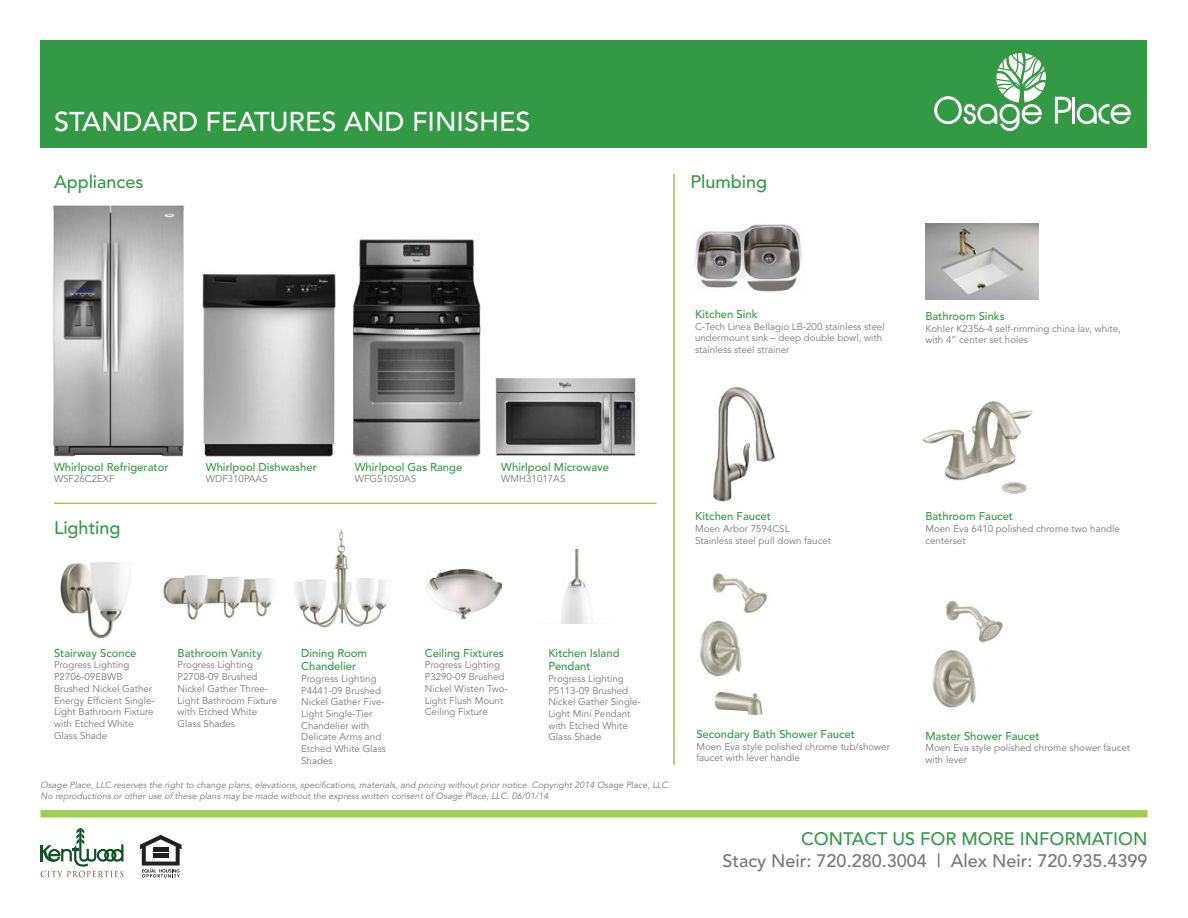
<style>
.page{position:relative;width:1188px;height:918px;background:#fff}
.page>*{position:absolute;margin:0;border:0;box-sizing:border-box;transform-origin:0 0}
.t1{font:500 27px "Avenir";color:#fff}
.Finish_Description{font:500 18px "Avenir";color:#339945}
.t2{font:500 18px "Avenir";color:#77777a}
.Fixture_Name{font:500 11.25px/13.5px "Avenir";color:#339945}
.Finish_Description-2{font:9.75px/11.7px "Avenir";color:#77777a}
.t3{font:italic 9px "Avenir";color:#77777a}
</style>
<div class="page">
<div style="left:40px;top:40px;width:1108px;height:108px;background:#339945"></div>
<svg style="left:1077px;top:104px;width:54px;height:20px"></svg>
<svg style="left:1055px;top:97px;width:16px;height:27px"></svg>
<hr style="left:1072px;top:97px;width:3px;height:27px;background:#fff">
<svg style="left:934px;top:53px;width:112px;height:78px"></svg>
<div style="left:40px;top:810px;width:1108px;height:8px;background:#a0ce51"></div>
<img style="left:202px;top:274px;width:134px;height:183px">
<img style="left:53px;top:205px;width:132px;height:252px">
<img style="left:495px;top:377px;width:141px;height:79px">
<img style="left:353px;top:239px;width:128px;height:218px">
<img style="left:60px;top:563px;width:71px;height:75px">
<img style="left:163px;top:575px;width:111px;height:45px">
<img style="left:294px;top:531px;width:97px;height:97px">
<img style="left:427px;top:568px;width:74px;height:52px">
<img style="left:561px;top:549px;width:32px;height:75px">
<img style="left:694px;top:224px;width:108px;height:68px">
<img style="left:712px;top:386px;width:63px;height:116px">
<img style="left:932px;top:600px;width:71px;height:108px">
<img style="left:926px;top:224px;width:113px;height:76px">
<hr style="left:40px;top:845px;width:3px;height:16px;background:#0f5027">
<svg style="left:41px;top:828px;width:83px;height:49px"></svg>
<svg style="left:140px;top:835px;width:42px;height:43px"></svg>
<hr style="left:153px;top:854px;width:16px;height:4px;background:#231f20">
<hr style="left:153px;top:847px;width:16px;height:4px;background:#231f20">
<hr style="left:54px;top:503px;width:603px;height:1px;background:#a0ce51">
<img style="left:922px;top:400px;width:111px;height:94px">
<img style="left:699px;top:573px;width:69px;height:143px">
<hr style="left:673px;top:174px;width:2px;height:591px;background:#a0ce51">
<p class="t1" style="left:54px;top:106px;width:478px">STANDARD FEATURES AND FINISHES</p>
<p class="Finish_Description" style="left:54px;top:171px;width:91px">Appliances</p>
<p class="Finish_Description" style="left:691px;top:171px;width:78px">Plumbing</p>
<p class="Fixture_Name" style="left:695px;top:308px;width:64px">Kitchen Sink</p>
<p class="Finish_Description-2" style="left:695px;top:321px;width:191px">C-Tech Linea Bellagio LB-200 stainless steel undermount sink – deep double bowl, with stainless steel strainer</p>
<p class="Fixture_Name" style="left:925px;top:310px;width:81px">Bathroom Sinks</p>
<p class="Finish_Description-2" style="left:925px;top:323px;width:197px">Kohler K2356-4 self-rimming china lav, white, with 4” center set holes</p>
<p class="Fixture_Name" style="left:54px;top:460px;width:116px">Whirlpool Refrigerator</p>
<p class="Finish_Description-2" style="left:54px;top:473px;width:62px">WSF26C2EXF</p>
<p class="Finish_Description" style="left:54px;top:518px;width:68px">Lighting</p>
<p class="Fixture_Name" style="left:206px;top:460px;width:113px">Whirlpool Dishwasher</p>
<p class="Finish_Description-2" style="left:206px;top:473px;width:63px">WDF310PAAS</p>
<p class="Fixture_Name" style="left:355px;top:460px;width:109px">Whirlpool Gas Range</p>
<p class="Finish_Description-2" style="left:355px;top:473px;width:63px">WFG510S0AS</p>
<p class="Fixture_Name" style="left:501px;top:460px;width:109px">Whirlpool Microwave</p>
<p class="Finish_Description-2" style="left:501px;top:473px;width:66px">WMH31017AS</p>
<p class="Fixture_Name" style="left:695px;top:510px;width:77px">Kitchen Faucet</p>
<p class="Finish_Description-2" style="left:695px;top:523px;width:137px">Moen Arbor 7594CSL<br>Stainless steel pull down faucet</p>
<p class="Fixture_Name" style="left:925px;top:510px;width:89px">Bathroom Faucet</p>
<p class="Finish_Description-2" style="left:925px;top:523px;width:196px">Moen Eva 6410 polished chrome two handle centerset</p>
<p class="Fixture_Name" style="left:54px;top:646px;width:84px">Stairway Sconce</p>
<p class="Finish_Description-2" style="left:54px;top:659px;width:102px">Progress Lighting<br>P2706-09EBWB<br>Brushed Nickel Gather<br>Energy Efficient Single-<br>Light Bathroom Fixture with Etched White<br>Glass Shade</p>
<p class="Fixture_Name" style="left:178px;top:646px;width:86px">Bathroom Vanity</p>
<p class="Finish_Description-2" style="left:178px;top:659px;width:101px">Progress Lighting<br>P2708-09 Brushed<br>Nickel Gather Three-<br>Light Bathroom Fixture with Etched White<br>Glass Shades</p>
<p class="Fixture_Name" style="left:301px;top:646px;width:68px">Dining Room<br>Chandelier</p>
<p class="Finish_Description-2" style="left:301px;top:673px;width:86px">Progress Lighting<br>P4441-09 Brushed<br>Nickel Gather Five-<br>Light Single-Tier<br>Chandelier with<br>Delicate Arms and<br>Etched White Glass<br>Shades</p>
<p class="Fixture_Name" style="left:425px;top:646px;width:81px">Ceiling Fixtures</p>
<p class="Finish_Description-2" style="left:425px;top:659px;width:85px">Progress Lighting<br>P3290-09 Brushed<br>Nickel Wisten Two-<br>Light Flush Mount<br>Ceiling Fixture</p>
<p class="Fixture_Name" style="left:548px;top:646px;width:73px">Kitchen Island<br>Pendant</p>
<p class="Finish_Description-2" style="left:548px;top:673px;width:94px">Progress Lighting<br>P5113-09 Brushed<br>Nickel Gather Single-<br>Light Mini Pendant with Etched White<br>Glass Shade</p>
<p class="t3" style="left:40px;top:780px;width:631px">Osage Place, LLC reserves the right to change plans, elevations, specifications, materials, and pricing without prior notice. Copyright 2014 Osage Place, LLC.</p>
<p class="t3" style="left:40px;top:791px;width:509px">No reproductions or other use of these plans may be made without the express written consent of Osage Place, LLC. 06/01/14</p>
<p class="Fixture_Name" style="left:696px;top:728px;width:160px">Secondary Bath Shower Faucet</p>
<p class="Finish_Description-2" style="left:696px;top:741px;width:195px">Moen Eva style polished chrome tub/shower faucet with lever handle</p>
<p class="Fixture_Name" style="left:925px;top:729px;width:116px">Master Shower Faucet</p>
<p class="Finish_Description-2" style="left:925px;top:742px;width:206px">Moen Eva style polished chrome shower faucet with lever</p>
<p class="Finish_Description" style="left:801px;top:829px;width:348px">CONTACT US FOR MORE INFORMATION</p>
<p class="t2" style="left:723px;top:850px;width:426px">Stacy Neir: 720.280.3004 | Alex Neir: 720.935.4399</p>
</div>
